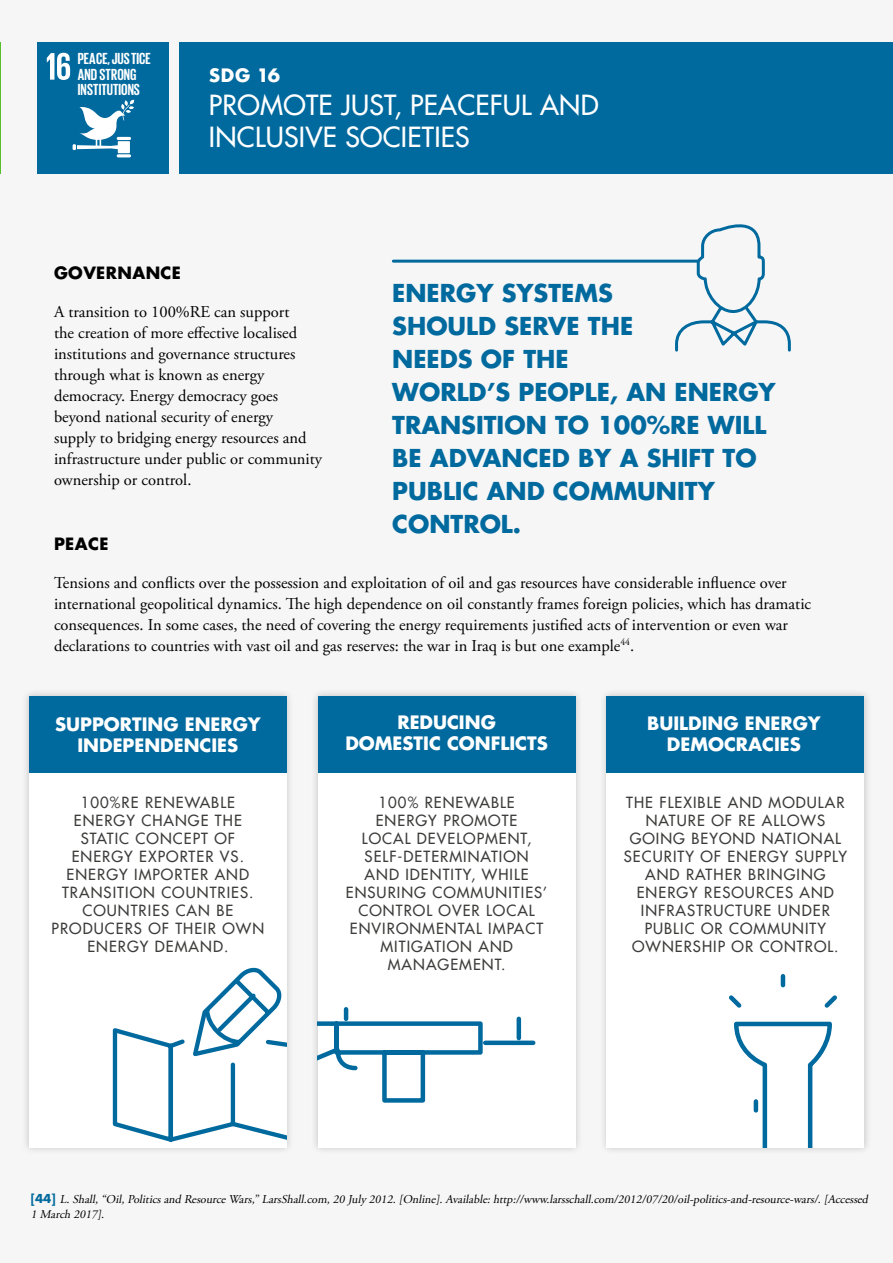
<style>
.page{position:relative;width:893px;height:1263px;background:#f6f6f6}
.page>*{position:absolute;margin:0;border:0;box-sizing:border-box;transform-origin:0 0}
.t1{font:27px/32.4px "Futura LT";letter-spacing:.01em;color:#fff}
.t2{font:700 24px/33px "Futura LT";color:#00699e}
.t3{font:700 18px/21.6px "Futura LT";color:#fff;text-align:center}
.t4{font:700 18px "Futura";color:#fff}
.t5{font:16.5px/21px "Adobe Garamond Pro";color:#000}
.t6{font:700 16.5px "Futura LT";letter-spacing:.025em;color:#000}
.t7{font:700 16.35px/15.6px "Giorgio Sans";color:#fff}
.t8{font:15px/18px "Futura LT";letter-spacing:.07em;color:#3c3c3b;text-align:center}
.t9{font:italic 12px/15px "Adobe Garamond Pro";color:#000}
.s1{font-family:"Futura LT";font-weight:700;font-style:normal;color:#00699e}
</style>
<div class="page">
<div style="left:180px;top:42px;width:713px;height:132px;background:#00699e"></div>
<div style="left:37px;top:42px;width:131px;height:132px;background:#00699e"></div>
<svg style="left:47px;top:53px;width:23px;height:27px"></svg>
<hr style="left:117px;top:154px;width:14px;height:3px;background:#fff;border-radius:2px">
<svg style="left:73px;top:100px;width:61px;height:53px"></svg>
<hr style="left:393px;top:260px;width:305px;height:3px;background:#00699e">
<svg style="left:674px;top:224px;width:117px;height:128px"></svg>
<div style="left:310px;top:688px;width:273px;height:467px;background:#000;opacity:.2"></div>
<div style="left:318px;top:696px;width:257px;height:451px;background:#fff"></div>
<svg style="left:318px;top:1007px;width:218px;height:96px"></svg>
<div style="left:318px;top:696px;width:257px;height:76px;background:#00699e"></div>
<div style="left:21px;top:688px;width:274px;height:467px;background:#000;opacity:.2"></div>
<div style="left:29px;top:696px;width:258px;height:451px;background:#fff"></div>
<svg style="left:112px;top:967px;width:175px;height:175px"></svg>
<div style="left:29px;top:696px;width:258px;height:76px;background:#00699e"></div>
<div style="left:598px;top:688px;width:274px;height:467px;background:#ececec"></div>
<div style="left:606px;top:696px;width:258px;height:452px;background:#fff"></div>
<svg style="left:729px;top:974px;width:108px;height:174px"></svg>
<div style="left:607px;top:696px;width:257px;height:76px;background:#00699e"></div>
<p class="t7" style="left:78px;top:50px;width:74px">PEACE, JUSTICE<br>AND STRONG<br>INSTITUTIONS</p>
<p class="t4" style="left:209px;top:63px;width:73px">SDG 16</p>
<h1 class="t1" style="left:209px;top:88px;width:391px">PROMOTE JUST, PEACEFUL AND<br>INCLUSIVE SOCIETIES</h1>
<p class="t6" style="left:54px;top:262px;width:129px">GOVERNANCE</p>
<p class="t5" style="left:54px;top:302px;width:269px">A transition to 100%RE can support<br>the creation of more effective localised institutions and governance structures through what is known as energy democracy. Energy democracy goes beyond national security of energy<br>supply to bridging energy resources and infrastructure under public or community ownership or control.</p>
<h2 class="t2" style="left:392px;top:276px;width:385px">ENERGY SYSTEMS<br>SHOULD SERVE THE<br>NEEDS OF THE<br>WORLD’S PEOPLE, AN ENERGY<br>TRANSITION TO 100%RE WILL<br>BE ADVANCED BY A SHIFT TO<br>PUBLIC AND COMMUNITY<br>CONTROL.</h2>
<p class="t6" style="left:54px;top:532px;width:56px">PEACE</p>
<p class="t5" style="left:54px;top:573px;width:759px">Tensions and conflicts over the possession and exploitation of oil and gas resources have considerable influence over international geopolitical dynamics. The high dependence on oil constantly frames foreign policies, which has dramatic consequences. In some cases, the need of covering the energy requirements justified acts of intervention or even war declarations to countries with vast oil and gas reserves: the war in Iraq is but one example<sup>44</sup>.</p>
<p class="t3" style="left:55px;top:713px;width:207px">SUPPORTING ENERGY<br>INDEPENDENCIES</p>
<p class="t3" style="left:345px;top:711px;width:204px">REDUCING<br>DOMESTIC CONFLICTS</p>
<p class="t3" style="left:647px;top:712px;width:175px">BUILDING ENERGY<br>DEMOCRACIES</p>
<p class="t8" style="left:52px;top:794px;width:214px">100%RE RENEWABLE<br>ENERGY CHANGE THE<br>STATIC CONCEPT OF<br>ENERGY EXPORTER VS.<br>ENERGY IMPORTER AND<br>TRANSITION COUNTRIES.<br>COUNTRIES CAN BE<br>PRODUCERS OF THEIR OWN<br>ENERGY DEMAND.</p>
<p class="t8" style="left:624px;top:794px;width:225px">THE FLEXIBLE AND MODULAR<br>NATURE OF RE ALLOWS<br>GOING BEYOND NATIONAL<br>SECURITY OF ENERGY SUPPLY<br>AND RATHER BRINGING<br>ENERGY RESOURCES AND<br>INFRASTRUCTURE UNDER<br>PUBLIC OR COMMUNITY<br>OWNERSHIP OR CONTROL.</p>
<p class="t8" style="left:346px;top:794px;width:203px">100% RENEWABLE<br>ENERGY PROMOTE<br>LOCAL DEVELOPMENT,<br>SELF-DETERMINATION<br>AND IDENTITY, WHILE<br>ENSURING COMMUNITIES’<br>CONTROL OVER LOCAL<br>ENVIRONMENTAL IMPACT<br>MITIGATION AND<br>MANAGEMENT.</p>
<p class="t9" style="left:31px;top:1192px;width:841px"><span class="s1">[ 4 4 ]</span> L.Shall,“Oil,Politicsand ResourceWars,”LarsShall.com,20 July 2012.[Online].Available:http://www.larsschall.com/2012/07/20/oil-politics-and-resource-wars/.[Accessed<br>1 March 2017].</p>
</div>
